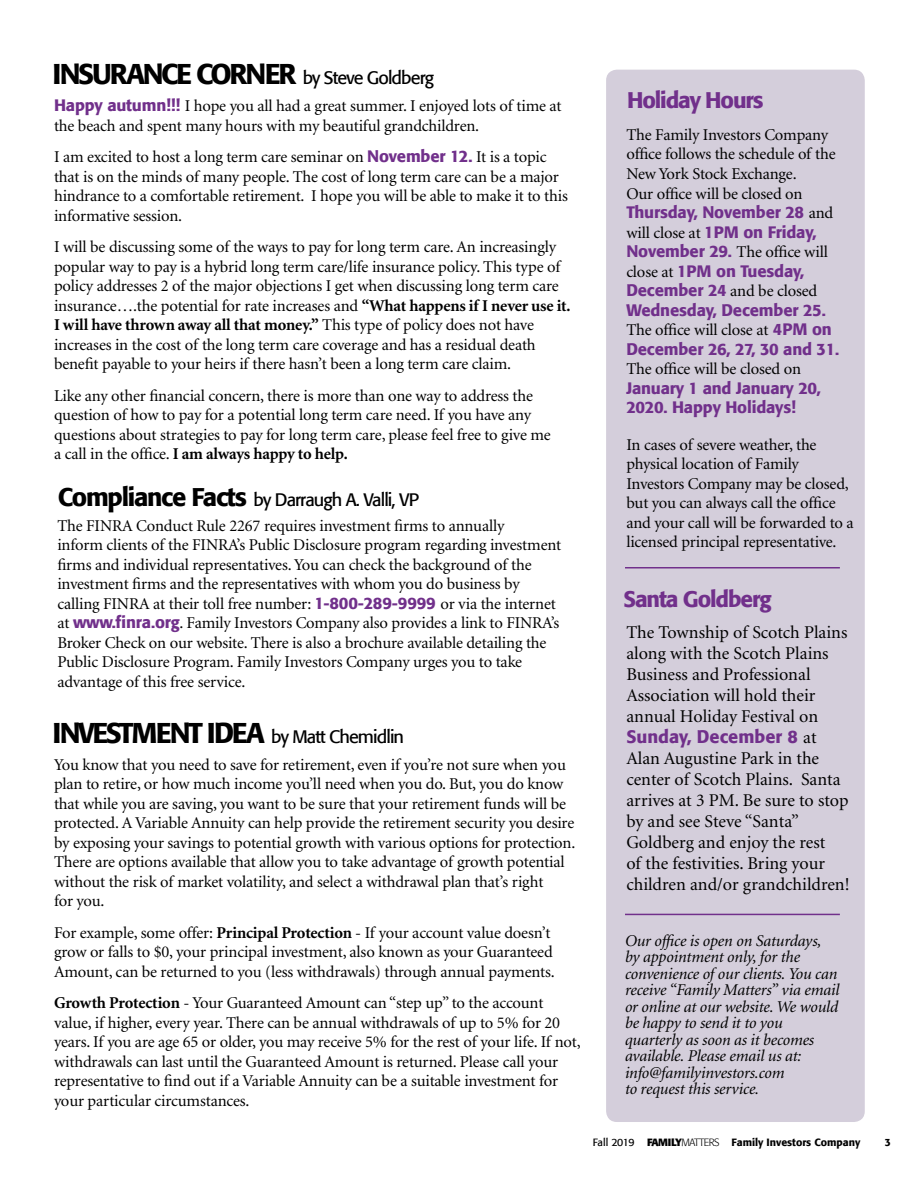
<style>
.page{position:relative;width:918px;height:1188px;background:#fff}
.page>*{position:absolute;margin:0;border:0;box-sizing:border-box;transform-origin:0 0}
.t1{font:500 28.5px "Formata";letter-spacing:-.08em;color:#000}
.t2{font:500 22.5px "Formata";letter-spacing:-.05em;color:#71308b}
.t3{font:18px/21px "Minion";color:#000}
.t4{font:18px "Formata";letter-spacing:-.05em;color:#000}
.t5{font:500 18px "Formata";color:#71308b}
.t6{font:16.5px/19.5px "Minion";letter-spacing:-.01em;color:#000}
.t7{font:italic 16.5px/16.5px "Minion";letter-spacing:-.01em;color:#000}
.t8{font:500 16.5px/19.5px "Formata";letter-spacing:-.01em;color:#71308b}
.t9{font:500 10.5px "Formata";color:#000}
.s1{font-weight:400;font-size:18px}
.s2{font-family:"Formata";font-weight:500;color:#71308b}
.s3{font-weight:700}
.s4{font-weight:500;font-size:25.5px}
.s5{font-weight:500;font-size:28.5px}
.s6{font-family:"Minion";font-weight:400;color:#000}
.s7{font-weight:400}
.s8{font-weight:300}
</style>
<div class="page">
<div style="left:606px;top:70px;width:259px;height:1052px;background:#d4cedb;border-radius:11px"></div>
<hr style="left:625px;top:914px;width:215px;height:1px;background:#71308b">
<hr style="left:625px;top:567px;width:215px;height:1px;background:#71308b">
<h1 class="t1" style="left:53px;top:56px;width:383px">INSURANCE CORNER <span class="s1">by Steve Goldberg</span></h1>
<p class="t6" style="left:54px;top:97px;width:509px"><span class="s2">Happy autumn!!!</span> I hope you all had a great summer. I enjoyed lots of time at the beach and spent many hours with my beautiful grandchildren.</p>
<p class="t6" style="left:54px;top:148px;width:515px">I am excited to host a long term care seminar on <span class="s2">November 12.</span> It is a topic that is on the minds of many people. The cost of long term care can be a major hindrance to a comfortable retirement. I hope you will be able to make it to this informative session.</p>
<p class="t6" style="left:54px;top:238px;width:518px">I will be discussing some of the ways to pay for long term care. An increasingly popular way to pay is a hybrid long term care/life insurance policy. This type of policy addresses 2 of the major objections I get when discussing long term care insurance….the potential for rate increases and <span class="s3">“What happens if I never use it.<br>I will have thrown away all that money.”</span> This type of policy does not have increases in the cost of the long term care coverage and has a residual death benefit payable to your heirs if there hasn’t been a long term care claim.</p>
<p class="t6" style="left:54px;top:386px;width:498px">Like any other financial concern, there is more than one way to address the question of how to pay for a potential long term care need. If you have any questions about strategies to pay for long term care, please feel free to give me a call in the office. <span class="s3">I am always happy to help.</span></p>
<p class="t4" style="left:58px;top:488px;width:363px"><span class="s4">Compliance Facts</span> by Darraugh A. Valli, VP</p>
<p class="t6" style="left:57px;top:517px;width:505px">The FINRA Conduct Rule 2267 requires investment firms to annually<br>inform clients of the FINRA’s Public Disclosure program regarding investment firms and individual representatives. You can check the background of the investment firms and the representatives with whom you do business by calling FINRA at their toll free number: <span class="s2">1-800-289-9999</span> or via the internet at <span class="s2">www.finra.org</span>. Family Investors Company also provides a link to FINRA’s Broker Check on our website. There is also a brochure available detailing the Public Disclosure Program. Family Investors Company urges you to take advantage of this free service.</p>
<p class="t4" style="left:53px;top:725px;width:353px"><span class="s5">INVESTMENT IDEA</span> by Matt Chemidlin</p>
<p class="t6" style="left:54px;top:755px;width:523px">You know that you need to save for retirement, even if you’re not sure when you plan to retire, or how much income you’ll need when you do. But, you do know that while you are saving, you want to be sure that your retirement funds will be protected. A Variable Annuity can help provide the retirement security you desire by exposing your savings to potential growth with various options for protection.<br>There are options available that allow you to take advantage of growth potential without the risk of market volatility, and select a withdrawal plan that’s right<br>for you.</p>
<p class="t6" style="left:54px;top:923px;width:502px">For example, some offer: <span class="s3">Principal Protection</span> - If your account value doesn’t grow or falls to $0, your principal investment, also known as your Guaranteed<br>Amount, can be returned to you (less withdrawals) through annual payments.</p>
<p class="t6" style="left:54px;top:994px;width:528px"><span class="s3">Growth Protection</span> - Your Guaranteed Amount can “step up” to the account value, if higher, every year. There can be annual withdrawals of up to 5% for 20 years. If you are age 65 or older, you may receive 5% for the rest of your life. If not, withdrawals can last until the Guaranteed Amount is returned. Please call your representative to find out if a Variable Annuity can be a suitable investment for your particular circumstances.</p>
<h2 class="t2" style="left:627px;top:87px;width:138px">Holiday Hours</h2>
<p class="t6" style="left:626px;top:126px;width:211px">The Family Investors Company office follows the schedule of the<br>New York Stock Exchange.<br>Our office will be closed on</p>
<p class="t8" style="left:626px;top:202px;width:208px">Thursday, November 28 <span class="s6">and will close at</span> 1PM on Friday,</p>
<p class="t6" style="left:626px;top:243px;width:203px"><span class="s2">November 29.</span> The office will</p>
<p class="t8" style="left:626px;top:261px;width:179px"><span class="s6">close at</span> 1PM on Tuesday,</p>
<p class="t6" style="left:626px;top:282px;width:192px"><span class="s2">December 24</span> and be closed</p>
<p class="t8" style="left:626px;top:300px;width:201px">Wednesday, December 25.</p>
<p class="t6" style="left:626px;top:321px;width:207px">The office will close at <span class="s2">4PM on</span></p>
<p class="t8" style="left:626px;top:339px;width:214px">December 26, 27, 30 and 31.</p>
<p class="t6" style="left:626px;top:360px;width:176px">The office will be closed on</p>
<p class="t8" style="left:626px;top:378px;width:196px">January 1 and January 20,<br>2020. Happy Holidays!</p>
<p class="t6" style="left:626px;top:435px;width:229px">In cases of severe weather, the physical location of Family<br>Investors Company may be closed, but you can always call the office and your call will be forwarded to a licensed principal representative.</p>
<h2 class="t2" style="left:624px;top:585px;width:149px">Santa Goldberg</h2>
<p class="t3" style="left:626px;top:623px;width:223px">The Township of Scotch Plains along with the Scotch Plains<br>Business and Professional<br>Association will hold their annual Holiday Festival on</p>
<p class="t5" style="left:626px;top:726px;width:192px">Sunday, December 8 <span class="s6">at</span></p>
<p class="t3" style="left:626px;top:749px;width:225px">Alan Augustine Park in the center of Scotch Plains. Santa arrives at 3 PM. Be sure to stop by and see Steve “Santa”<br>Goldberg and enjoy the rest<br>of the festivities. Bring your children and/or grandchildren!</p>
<p class="t7" style="left:625px;top:933px;width:216px">Our office is open on Saturdays, by appointment only, for the convenience of our clients. You can receive “Family Matters” via email or online at our website. We would be happy to send it to you quarterly as soon as it becomes available. Please email us at: info@familyinvestors.com<br>to request this service.</p>
<p class="t9" style="left:593px;top:1136px;width:269px"><span class="s7">Fall 2019</span> <span class="s3">FAMILY</span><span class="s8">MATTERS</span> Family Investors Company</p>
<p class="t9" style="left:885px;top:1136px;width:8px">3</p>
</div>
